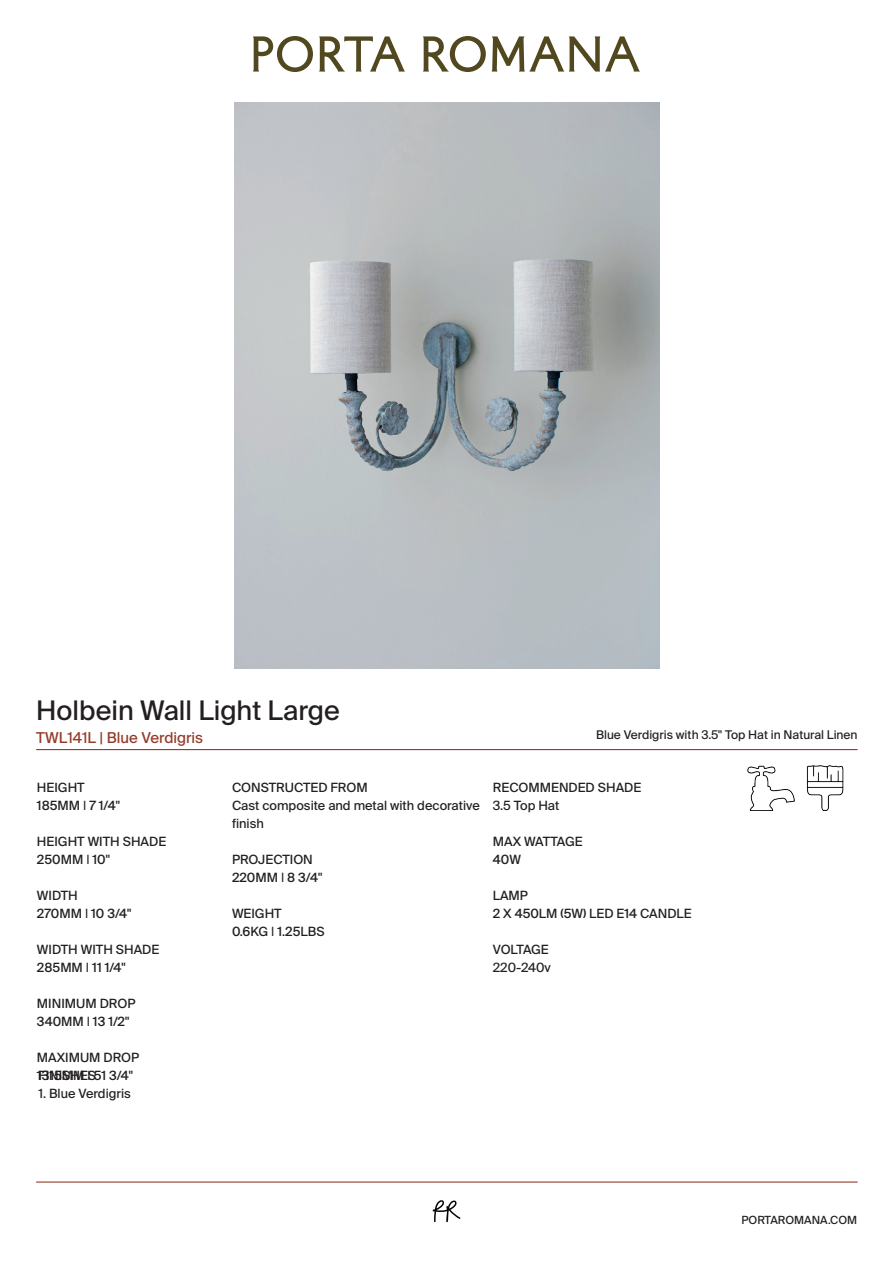
<style>
.page{position:relative;width:893px;height:1263px;background:#fff}
.page>*{position:absolute;margin:0;border:0;box-sizing:border-box;transform-origin:0 0}
.t1{font:27px "Suisse Intl";color:#231f20}
.t2{font:15px "Suisse Intl";color:#943b2a}
.t3{font:12.75px/18px "Suisse Intl";color:#231f20}
.t4{font:12px "Suisse Intl";color:#231f20}
.t5{font:11.25px "Suisse Intl";color:#231f20}
</style>
<div class="page">
<hr style="left:36px;top:749px;width:822px;height:1px;background:#943b2a">
<img style="left:234px;top:102px;width:425px;height:566px">
<svg style="left:253px;top:36px;width:60px;height:36px"></svg>
<svg style="left:319px;top:36px;width:86px;height:36px"></svg>
<svg style="left:423px;top:36px;width:63px;height:36px"></svg>
<svg style="left:492px;top:36px;width:148px;height:36px"></svg>
<svg style="left:433px;top:1200px;width:27px;height:22px"></svg>
<hr style="left:36px;top:1181px;width:822px;height:1px;background:#943b2a">
<img style="left:747px;top:766px;width:48px;height:44px">
<img style="left:806px;top:765px;width:38px;height:45px">
<h1 class="t1" style="left:36px;top:695px;width:305px">Holbein Wall Light Large</h1>
<p class="t2" style="left:36px;top:729px;width:168px">TWL141L | Blue Verdigris</p>
<p class="t4" style="left:596px;top:727px;width:263px">Blue Verdigris with 3.5" Top Hat in Natural Linen</p>
<p class="t3" style="left:37px;top:779px;width:84px">HEIGHT<br>185MM | 7 1/4"</p>
<p class="t3" style="left:37px;top:833px;width:131px">HEIGHT WITH SHADE<br>250MM | 10"</p>
<p class="t3" style="left:37px;top:887px;width:96px">WIDTH<br>270MM | 10 3/4"</p>
<p class="t3" style="left:37px;top:941px;width:124px">WIDTH WITH SHADE<br>285MM | 11 1/4"</p>
<p class="t3" style="left:37px;top:995px;width:100px">MINIMUM DROP<br>340MM | 13 1/2"</p>
<p class="t3" style="left:37px;top:1049px;width:104px">MAXIMUM DROP<br>1315MM | 51 3/4"</p>
<p class="t3" style="left:38px;top:1067px;width:59px">FINISHES</p>
<p class="t3" style="left:38px;top:1085px;width:94px">1. Blue Verdigris</p>
<p class="t3" style="left:232px;top:779px;width:249px">CONSTRUCTED FROM<br>Cast composite and metal with decorative finish</p>
<p class="t3" style="left:232px;top:851px;width:92px">PROJECTION<br>220MM | 8 3/4"</p>
<p class="t3" style="left:232px;top:905px;width:94px">WEIGHT<br>0.6KG | 1.25LBS</p>
<p class="t3" style="left:493px;top:779px;width:150px">RECOMMENDED SHADE<br>3.5 Top Hat</p>
<p class="t3" style="left:493px;top:833px;width:91px">MAX WATTAGE<br>40W</p>
<p class="t3" style="left:493px;top:887px;width:200px">LAMP<br>2 X 450LM (5W) LED E14 CANDLE</p>
<p class="t3" style="left:493px;top:941px;width:59px">VOLTAGE<br>220-240v</p>
<p class="t5" style="left:741px;top:1213px;width:117px">PORTAROMANA.COM</p>
</div>
